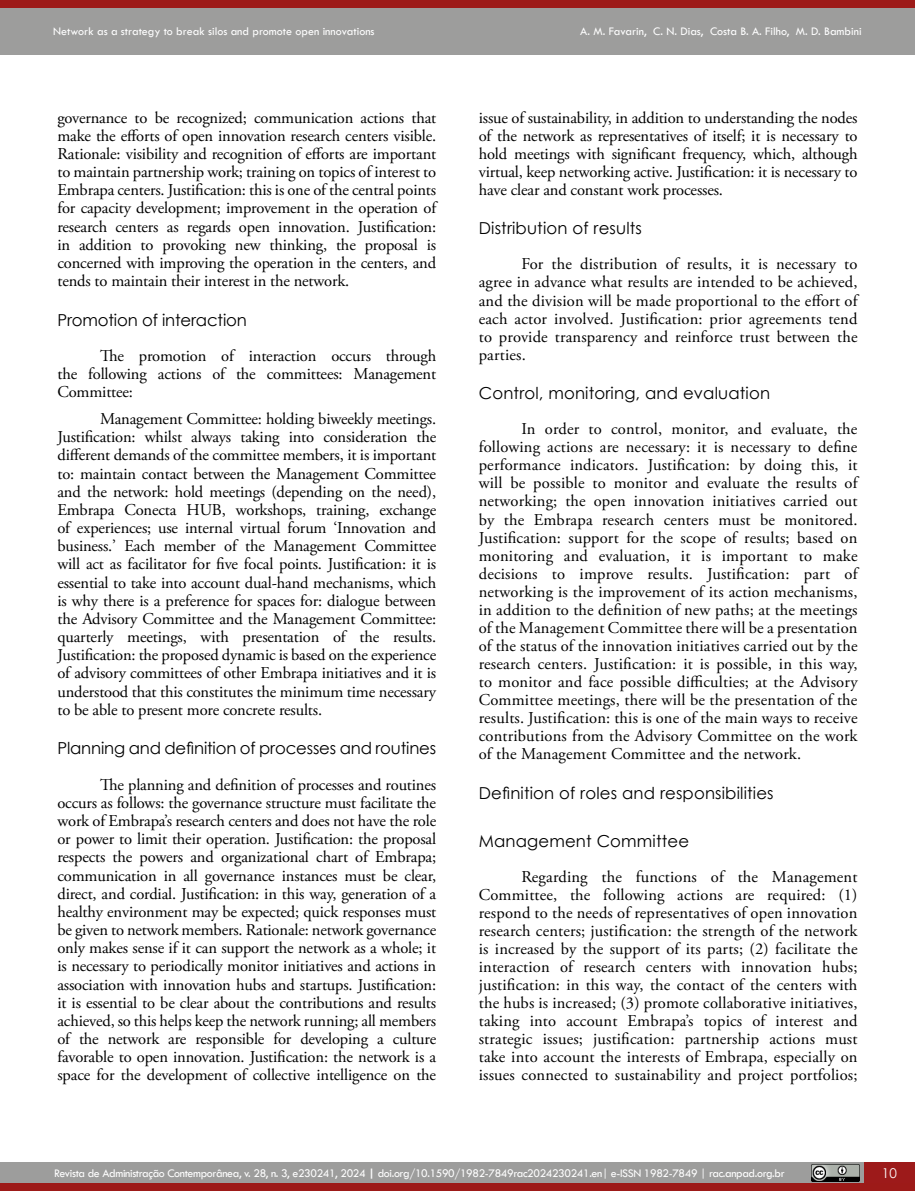
<style>
.page{position:relative;width:915px;height:1191px;background:#fff}
.page>*{position:absolute;margin:0;border:0;box-sizing:border-box;transform-origin:0 0}
.t1{font:16.5px/18.1px "Adobe Garamond Pro";letter-spacing:-.01em;color:#000;text-align:justify}
.t2{font:16.5px "Century Gothic";letter-spacing:.01em;color:#000}
.t3{font:16.5px "Century Gothic";letter-spacing:-.01em;color:#000}
.t4{font:13.5px "Century Gothic";color:#fff}
.t5{font:12px "Tw Cen";letter-spacing:-.03em;color:#fff}
.t6{font:12px "Tw Cen";color:#fff}
.s1{font-weight:700}
</style>
<div class="page">
<div style="left:863px;top:1162px;width:51px;height:21px;background:#9d1a1a"></div>
<div style="left:0;top:0;width:914px;height:54px;background:#9d9d9c"></div>
<div style="left:0;top:0;width:914px;height:7px;background:#9d1a18"></div>
<div style="left:0;top:1162px;width:863px;height:21px;background:#9d9d9c"></div>
<div style="left:0;top:1183px;width:914px;height:8px;background:#9d1a18"></div>
<svg style="left:914px;top:1162px;width:1px;height:29px"></svg>
<img style="left:811px;top:1164px;width:48px;height:17px">
<p class="t6" style="left:53px;top:24px;width:323px">Network as a strategy to break silos and promote open innovations</p>
<p class="t6" style="left:580px;top:24px;width:283px">A. M. Favarin, C. N. Dias, Costa B. A. Filho, M. D. Bambini</p>
<p class="t1" style="left:57px;top:109px;width:380px">governance to be recognized; communication actions that make the efforts of open innovation research centers visible.<br>Rationale: visibility and recognition of efforts are important to maintain partnership work; training on topics of interest to Embrapa centers. Justification: this is one of the central points for capacity development; improvement in the operation of research centers as regards open innovation. Justification: in addition to provoking new thinking, the proposal is concerned with improving the operation in the centers, and tends to maintain their interest in the network.</p>
<p class="t3" style="left:57px;top:308px;width:191px">Promotion of interaction</p>
<p class="t1" style="left:57px;top:347px;width:380px;text-indent:43px">The promotion of interaction occurs through the following actions of the committees: Management Committee:</p>
<p class="t1" style="left:57px;top:410px;width:380px;text-indent:43px">Management Committee: holding biweekly meetings.<br>Justification: whilst always taking into consideration the different demands of the committee members, it is important to: maintain contact between the Management Committee and the network: hold meetings (depending on the need), Embrapa Conecta HUB, workshops, training, exchange of experiences; use internal virtual forum ‘Innovation and business.’ Each member of the Management Committee will act as facilitator for five focal points. Justification: it is essential to take into account dual-hand mechanisms, which is why there is a preference for spaces for: dialogue between the Advisory Committee and the Management Committee: quarterly meetings, with presentation of the results.<br>Justification: the proposed dynamic is based on the experience of advisory committees of other Embrapa initiatives and it is understood that this constitutes the minimum time necessary to be able to present more concrete results.</p>
<p class="t3" style="left:57px;top:737px;width:380px">Planning and definition of processes and routines</p>
<p class="t1" style="left:57px;top:776px;width:380px;text-indent:43px">The planning and definition of processes and routines occurs as follows: the governance structure must facilitate the work of Embrapa’s research centers and does not have the role or power to limit their operation. Justification: the proposal respects the powers and organizational chart of Embrapa; communication in all governance instances must be clear, direct, and cordial. Justification: in this way, generation of a healthy environment may be expected; quick responses must be given to network members. Rationale: network governance only makes sense if it can support the network as a whole; it is necessary to periodically monitor initiatives and actions in association with innovation hubs and startups. Justification: it is essential to be clear about the contributions and results achieved, so this helps keep the network running; all members of the network are responsible for developing a culture favorable to open innovation. Justification: the network is a space for the development of collective intelligence on the</p>
<p class="t1" style="left:478px;top:109px;width:380px">issue of sustainability, in addition to understanding the nodes of the network as representatives of itself; it is necessary to hold meetings with significant frequency, which, although virtual, keep networking active. Justification: it is necessary to have clear and constant work processes.</p>
<p class="t2" style="left:478px;top:217px;width:165px">Distribution of results</p>
<p class="t1" style="left:478px;top:256px;width:380px;text-indent:43px">For the distribution of results, it is necessary to agree in advance what results are intended to be achieved, and the division will be made proportional to the effort of each actor involved. Justification: prior agreements tend to provide transparency and reinforce trust between the parties.</p>
<p class="t2" style="left:478px;top:382px;width:293px">Control, monitoring, and evaluation</p>
<p class="t1" style="left:478px;top:420px;width:380px;text-indent:43px">In order to control, monitor, and evaluate, the following actions are necessary: it is necessary to define performance indicators. Justification: by doing this, it will be possible to monitor and evaluate the results of networking; the open innovation initiatives carried out by the Embrapa research centers must be monitored.<br>Justification: support for the scope of results; based on monitoring and evaluation, it is important to make decisions to improve results. Justification: part of networking is the improvement of its action mechanisms, in addition to the definition of new paths; at the meetings of the Management Committee there will be a presentation of the status of the innovation initiatives carried out by the research centers. Justification: it is possible, in this way, to monitor and face possible difficulties; at the Advisory Committee meetings, there will be the presentation of the results. Justification: this is one of the main ways to receive contributions from the Advisory Committee on the work of the Management Committee and the network.</p>
<p class="t2" style="left:478px;top:781px;width:296px">Definition of roles and responsibilities</p>
<p class="t2" style="left:478px;top:829px;width:212px">Management Committee</p>
<p class="t1" style="left:478px;top:868px;width:380px;text-indent:43px">Regarding the functions of the Management Committee, the following actions are required: (1) respond to the needs of representatives of open innovation research centers; justification: the strength of the network is increased by the support of its parts; (2) facilitate the interaction of research centers with innovation hubs; justification: in this way, the contact of the centers with the hubs is increased; (3) promote collaborative initiatives, taking into account Embrapa’s topics of interest and strategic issues; justification: partnership actions must take into account the interests of Embrapa, especially on issues connected to sustainability and project portfolios;</p>
<p class="t5" style="left:54px;top:1166px;width:731px">Revista de Administração Contemporânea, v. 28, n. 3, e230241, 2024 <span class="s1">|</span> doi.org/10.1590/1982-7849rac2024230241.en| e-ISSN 1982-7849 | rac.anpad.org.br</p>
<p class="t4" style="left:881px;top:1163px;width:16px">10</p>
</div>
